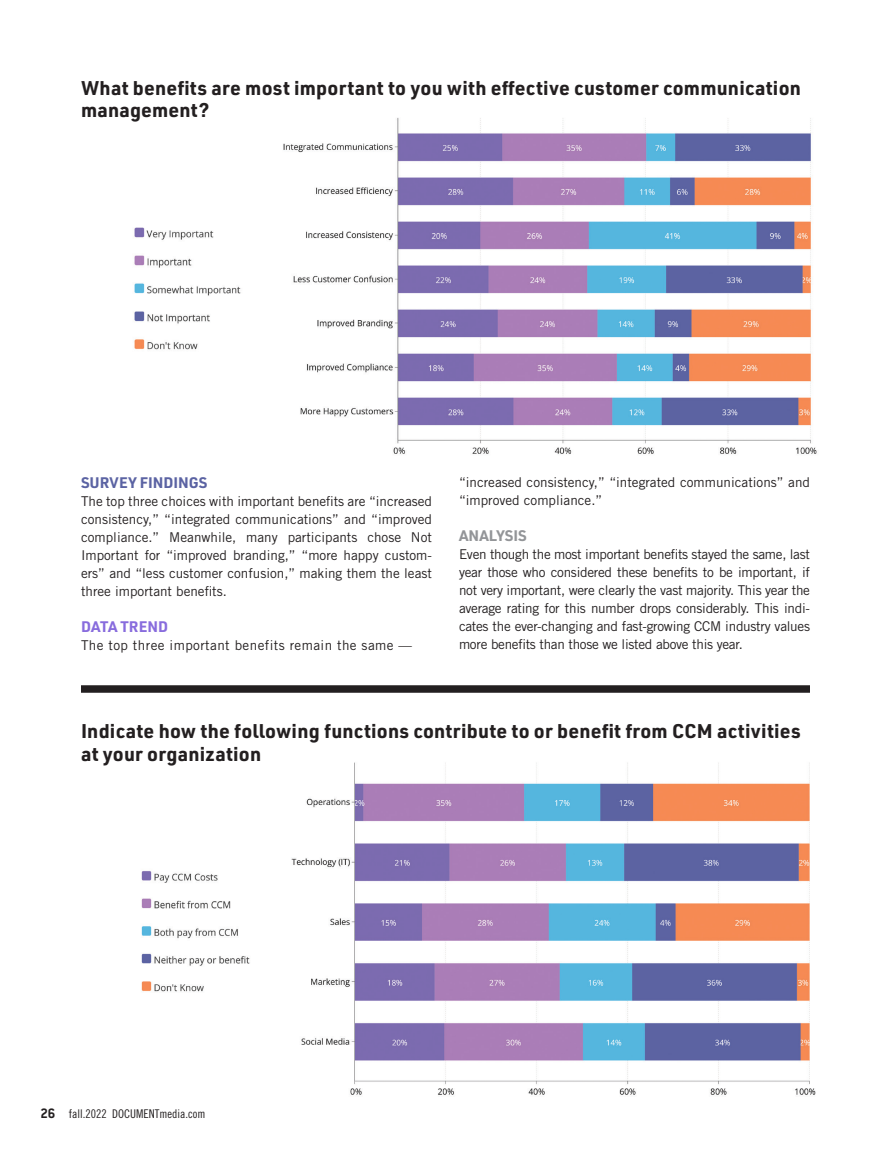
<style>
.page{position:relative;width:891px;height:1161px;background:#fff}
.page>*{position:absolute;margin:0;border:0;box-sizing:border-box;transform-origin:0 0}
.Body_Copy{font:700 19.5px/22.5px "URWDIN";letter-spacing:.01em;color:#231f20}
.Body_Copy_Trade_Goth{font:700 15px "URWDIN";color:#5b63a3}
.Body_Copy_Trade_Goth-2{font:700 15px "URWDIN";color:#886cdd}
.Body_Copy_Trade_Goth-3{font:700 15px "URWDIN";color:#939598}
.Body_Copy_Trade_Goth-4{font:13.5px/18px "Trade Gothic LT Std";color:#231f20;text-align:justify}
.Body_Copy_Trade_Goth-5{font:13.5px "Trade Gothic LT Std";letter-spacing:.03em;color:#231f20}
.t1{font:12px "Trade Gothic LT Std Cn 18";color:#231f20}
.s1{font-family:"Conduit ITC";font-weight:700;font-size:15px}
</style>
<div class="page">
<img style="left:134px;top:118px;width:683px;height:336px">
<img style="left:141px;top:762px;width:675px;height:333px">
<div style="left:81px;top:685px;width:729px;height:8px;background:#231f20"></div>
<p class="Body_Copy" style="left:81px;top:76px;width:721px">What benefits are most important to you with effective customer communication management?</p>
<p class="Body_Copy_Trade_Goth" style="left:81px;top:472px;width:128px">SURVEY FINDINGS</p>
<p class="Body_Copy_Trade_Goth-4" style="left:81px;top:492px;width:353px">The top three choices with important benefits are “increased consistency,” “integrated communications” and “improved compliance.” Meanwhile, many participants chose Not Important for “improved branding,” “more happy custom&shy;ers” and “less customer confusion,” making them the least three important benefits.</p>
<p class="Body_Copy_Trade_Goth-2" style="left:81px;top:616px;width:89px">DATA TREND</p>
<p class="Body_Copy_Trade_Goth-5" style="left:81px;top:637px;width:333px">The top three important benefits remain the same —</p>
<p class="Body_Copy_Trade_Goth-4" style="left:459px;top:473px;width:353px">“increased consistency,” “integrated communications” and “improved compliance.”</p>
<p class="Body_Copy_Trade_Goth-3" style="left:459px;top:525px;width:69px">ANALYSIS</p>
<p class="Body_Copy_Trade_Goth-4" style="left:459px;top:545px;width:353px">Even though the most important benefits stayed the same, last year those who considered these benefits to be important, if not very important, were clearly the vast majority. This year the average rating for this number drops considerably. This indi&shy;cates the ever-changing and fast-growing CCM industry values more benefits than those we listed above this year.</p>
<p class="Body_Copy" style="left:81px;top:719px;width:721px">Indicate how the following functions contribute to or benefit from CCM activities at your organization</p>
<p class="t1" style="left:40px;top:1107px;width:166px"><span class="s1">26</span> fall.2022 DOCUMENTmedia.com</p>
</div>
